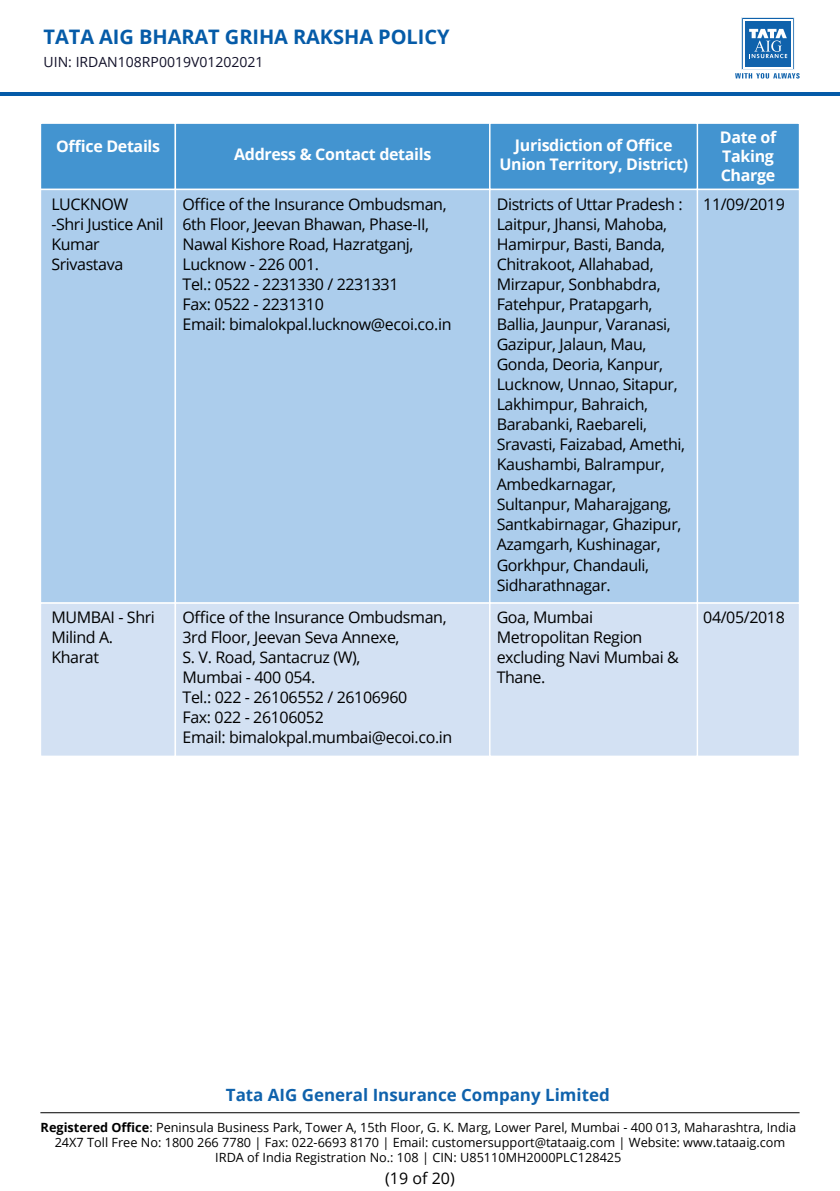
<style>
.page{position:relative;width:840px;height:1191px;background:#fff}
.page>*{position:absolute;margin:0;border:0;box-sizing:border-box;transform-origin:0 0}
.t1{font:700 20px "Open Sans";letter-spacing:-.005em;color:#055ba8}
.t2{font:700 17px "Open Sans";color:#0f62ac}
.t3{font:16px/20px "Open Sans";letter-spacing:-.025em;color:#000}
.t4{font:700 16px/19.2px "Open Sans";letter-spacing:-.02em;color:#fff;text-align:center}
.t5{font:14px "Open Sans";color:#121129}
.t6{font:12.6px/15.2px "Open Sans";color:#000;text-align:center}
.s1{font-weight:700}
</style>
<div class="page">
<hr style="left:0;top:92px;width:839px;height:3px;background:#055ba8">
<hr style="left:40px;top:1112px;width:759px;height:1px;background:#000">
<div style="left:40px;top:122px;width:136px;height:68px;background:#4394d0;border:1px solid #fff"></div>
<div style="left:174px;top:122px;width:316px;height:68px;background:#4394d0;border:1px solid #fff"></div>
<div style="left:696px;top:122px;width:103px;height:68px;background:#4394d0;border:1px solid #fff"></div>
<div style="left:489px;top:122px;width:208px;height:68px;background:#4394d0;border:1px solid #fff"></div>
<div style="left:40px;top:189px;width:136px;height:415px;background:#accdec;border:1px solid #fff"></div>
<div style="left:174px;top:189px;width:316px;height:415px;background:#accdec;border:1px solid #fff"></div>
<div style="left:696px;top:189px;width:103px;height:415px;background:#accdec;border:1px solid #fff"></div>
<div style="left:489px;top:189px;width:208px;height:415px;background:#accdec;border:1px solid #fff"></div>
<div style="left:40px;top:602px;width:136px;height:155px;background:#d3e1f3;border:1px solid #fff"></div>
<div style="left:174px;top:602px;width:316px;height:155px;background:#d3e1f3;border:1px solid #fff"></div>
<div style="left:696px;top:602px;width:103px;height:155px;background:#d3e1f3;border:1px solid #fff"></div>
<div style="left:489px;top:602px;width:208px;height:155px;background:#d3e1f3;border:1px solid #fff"></div>
<svg style="left:735px;top:17px;width:64px;height:62px"></svg>
<p class="t1" style="left:44px;top:23px;width:407px">TATA AIG BHARAT GRIHA RAKSHA POLICY</p>
<p class="t5" style="left:44px;top:52px;width:221px">UIN: IRDAN108RP0019V01202021</p>
<p class="t4" style="left:56px;top:136px;width:105px">Office Details</p>
<p class="t4" style="left:234px;top:144px;width:199px">Address &amp; Contact details</p>
<p class="t4" style="left:499px;top:135px;width:190px">Jurisdiction of Office<br>Union Territory, District)</p>
<p class="t4" style="left:719px;top:127px;width:58px;text-align:left">Date of<br>Taking<br>Charge</p>
<p class="t3" style="left:51px;top:194px;width:114px">LUCKNOW -Shri Justice Anil<br>Kumar<br>Srivastava</p>
<p class="t3" style="left:182px;top:194px;width:270px">Office of the Insurance Ombudsman,<br>6th Floor, Jeevan Bhawan, Phase-II,<br>Nawal Kishore Road, Hazratganj,<br>Lucknow - 226 001.<br>Tel.: 0522 - 2231330 / 2231331<br>Fax: 0522 - 2231310<br>Email: bimalokpal.lucknow@ecoi.co.in</p>
<p class="t3" style="left:496px;top:194px;width:190px">Districts of Uttar Pradesh :<br>Laitpur, Jhansi, Mahoba,<br>Hamirpur, Basti, Banda,<br>Chitrakoot, Allahabad,<br>Mirzapur, Sonbhabdra,<br>Fatehpur, Pratapgarh,<br>Ballia, Jaunpur, Varanasi,<br>Gazipur, Jalaun, Mau,<br>Gonda, Deoria, Kanpur,<br>Lucknow, Unnao, Sitapur,<br>Lakhimpur, Bahraich,<br>Barabanki, Raebareli,<br>Sravasti, Faizabad, Amethi,<br>Kaushambi, Balrampur,<br>Ambedkarnagar,<br>Sultanpur, Maharajgang,<br>Santkabirnagar, Ghazipur,<br>Azamgarh, Kushinagar,<br>Gorkhpur, Chandauli,<br>Sidharathnagar.</p>
<p class="t3" style="left:702px;top:194px;width:83px">11/09/2019</p>
<p class="t3" style="left:51px;top:606px;width:105px">MUMBAI - Shri<br>Milind A.<br>Kharat</p>
<p class="t3" style="left:182px;top:606px;width:271px">Office of the Insurance Ombudsman,<br>3rd Floor, Jeevan Seva Annexe,<br>S. V. Road, Santacruz (W),<br>Mumbai - 400 054.<br>Tel.: 022 - 26106552 / 26106960<br>Fax: 022 - 26106052<br>Email: bimalokpal.mumbai@ecoi.co.in</p>
<p class="t3" style="left:496px;top:606px;width:183px">Goa, Mumbai<br>Metropolitan Region excluding Navi Mumbai &amp;<br>Thane.</p>
<p class="t3" style="left:702px;top:606px;width:83px">04/05/2018</p>
<p class="t2" style="left:226px;top:1083px;width:385px">Tata AIG General Insurance Company Limited</p>
<p class="t6" style="left:41px;top:1119px;width:756px"><span class="s1">Registered Office</span>: Peninsula Business Park, Tower A, 15th Floor, G. K. Marg, Lower Parel, Mumbai - 400 013, Maharashtra, India<br>24X7 Toll Free No: 1800 266 7780 | Fax: 022-6693 8170 | Email: customersupport@tataaig.com | Website: www.tataaig.com<br>IRDA of India Registration No.: 108 | CIN: U85110MH2000PLC128425</p>
<p class="t3" style="left:385px;top:1167px;width:71px">(19 of 20)</p>
</div>
